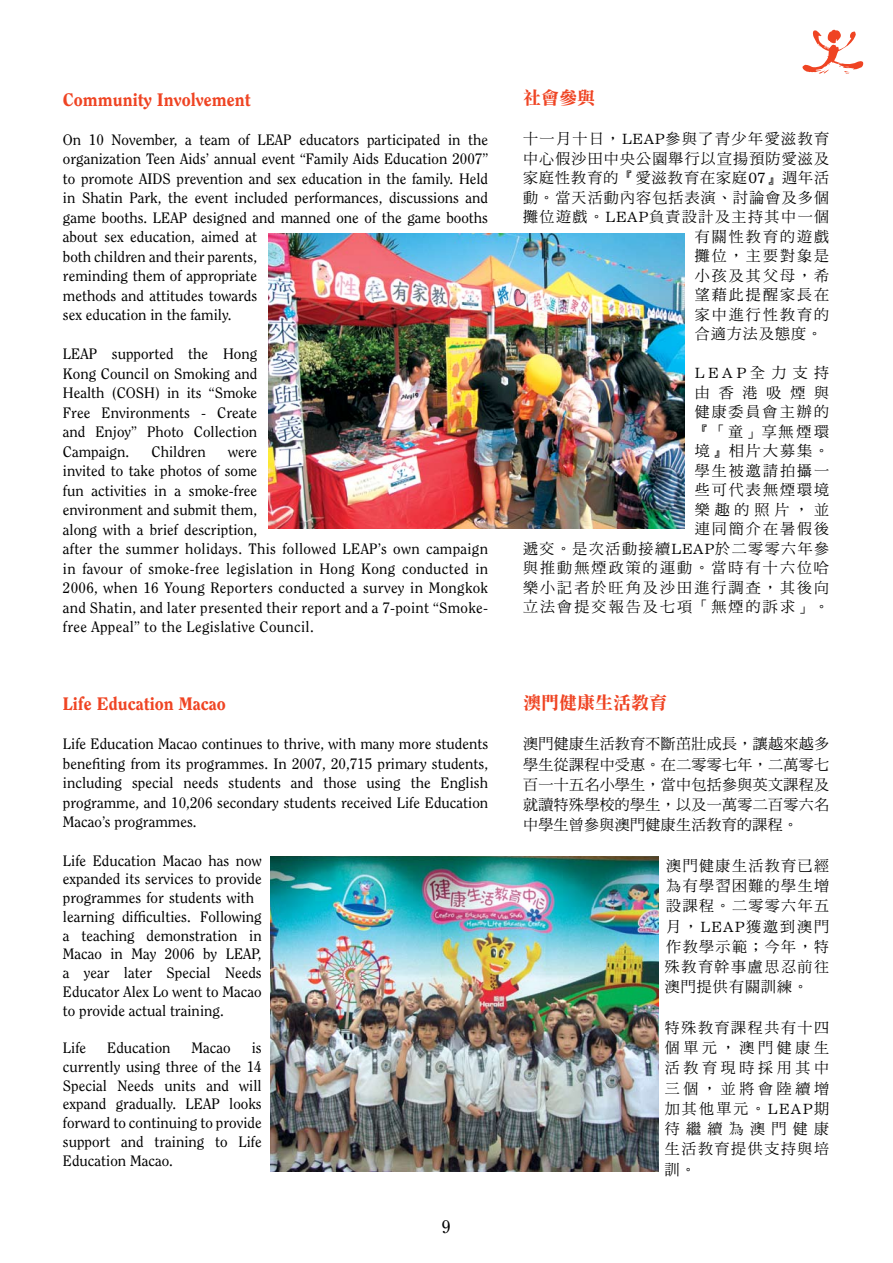
<style>
.page{position:relative;width:893px;height:1263px;background:#fff}
.page>*{position:absolute;margin:0;border:0;box-sizing:border-box;transform-origin:0 0}
.t1{font:800 18px "Clearface";color:#ef4423}
.t2{font:18px "DF Li Song Std W7";color:#ef4423}
.t3{font:15px/19.5px "Clearface";color:#000;text-align:justify}
.t4{font:15px/19.5px "Clearface";letter-spacing:.02em;color:#000}
.t5{font:15px/20.2px "DF Ming Std W5";letter-spacing:.105em;color:#000;text-align:justify}
.t6{font:15px/19.5px "DF Ming Std W5";letter-spacing:.14em;color:#000;text-align:right}
.t7{font:15px "DF Ming Std W5";letter-spacing:.08em;color:#000}
.t8{font:15px "DF Ming Std W5";letter-spacing:.135em;color:#000}
.t9{font:15px "DF Ming Std W5";letter-spacing:.075em;color:#000}
.t10{font:15px "DF Ming Std W5";letter-spacing:.07em;color:#000}
.t11{font:15px "DF Li Song Std W5";color:#000}
.s1{font-family:"DF Li Song Std W5"}
.s2{font-family:"DF Ming Std W5"}
</style>
<div class="page">
<svg style="left:802px;top:30px;width:61px;height:44px"></svg>
<img style="left:269px;top:234px;width:416px;height:295px">
<img style="left:271px;top:856px;width:388px;height:315px">
<p class="t1" style="left:63px;top:89px;width:189px">Community Involvement</p>
<p class="t3" style="left:63px;top:130px;width:427px;text-align:left">On 10 November, a team of LEAP educators participated in the organization Teen Aids’ annual event “Family Aids Education 2007” to promote AIDS prevention and sex education in the family. Held in Shatin Park, the event included performances, discussions and game booths. LEAP designed and manned one of the game booths about sex education, aimed at<br>both children and their parents,<br>reminding them of appropriate<br>methods and attitudes towards<br>sex education in the family.</p>
<p class="t3" style="left:63px;top:344px;width:196px">LEAP supported the Hong Kong Council on Smoking and Health (COSH) in its “Smoke Free Environments - Create and Enjoy” Photo Collection Campaign.</p>
<p class="t3" style="left:152px;top:442px;width:56px">Children</p>
<p class="t4" style="left:63px;top:442px;width:427px;text-indent:165px">were<br>invited to take photos of some<br>fun activities in a smoke-free<br>environment and submit them,<br>along with a brief description,<br>after the summer holidays. This followed LEAP’s own campaign in favour of smoke-free legislation in Hong Kong conducted in 2006, when 16 Young Reporters conducted a survey in Mongkok and Shatin, and later presented their report and a 7-point “Smoke&shy;free Appeal” to the Legislative Council.</p>
<p class="t1" style="left:63px;top:693px;width:164px">Life Education Macao</p>
<p class="t3" style="left:63px;top:734px;width:427px">Life Education Macao continues to thrive, with many more students benefiting from its programmes. In 2007, 20,715 primary students, including special needs students and those using the English programme, and 10,206 secondary students received Life Education Macao’s programmes.</p>
<p class="t3" style="left:63px;top:851px;width:200px;line-height:18.8px;text-align:left">Life Education Macao has now expanded its services to provide programmes for students with learning difficulties. Following a teaching demonstration in<br>Macao in May 2006 by LEAP, a year later Special Needs<br>Educator Alex Lo went to Macao to provide actual training.</p>
<p class="t3" style="left:63px;top:1038px;width:25px">Life</p>
<p class="t3" style="left:107px;top:1038px;width:65px">Education</p>
<p class="t3" style="left:192px;top:1038px;width:41px">Macao</p>
<p class="t3" style="left:63px;top:1038px;width:200px;line-height:18.9px;text-indent:189px">is currently using three of the 14<br>Special Needs units and will expand gradually. LEAP looks forward to continuing to provide support and training to Life Education Macao.</p>
<p class="t2" style="left:523px;top:88px;width:73px">社會參與</p>
<p class="t5" style="left:523px;top:128px;width:308px">十一月十日，<span class="s1">LEAP</span>參與了青少年愛滋教育</p>
<p class="t7" style="left:523px;top:150px;width:308px">中心假沙田中央公園舉行以宣揚預防愛滋及</p>
<p class="t9" style="left:523px;top:169px;width:308px">家庭性教育的『愛滋教育在家庭<span class="s1">07</span>』週年活</p>
<p class="t7" style="left:523px;top:189px;width:308px">動。當天活動內容包括表演、討論會及多個</p>
<p class="t5" style="left:523px;top:206px;width:308px">攤位遊戲。<span class="s1">LEAP</span>負責設計及主持其中一個</p>
<p class="t8" style="left:695px;top:228px;width:136px">有關性教育的遊戲</p>
<p class="t5" style="left:695px;top:245px;width:136px">攤位，主要對象是</p>
<p class="t5" style="left:695px;top:265px;width:136px">小孩及其父母，希</p>
<p class="t8" style="left:695px;top:286px;width:136px">望藉此提醒家長在</p>
<p class="t8" style="left:695px;top:306px;width:136px">家中進行性教育的</p>
<p class="t10" style="left:695px;top:325px;width:129px">合適方法及態度。</p>
<p class="t11" style="left:695px;top:364px;width:136px">LEAP<span class="s2">全力支持</span></p>
<p class="t6" style="left:523px;top:382px;width:308px">由香港吸煙與<br>健康委員會主辦的<br>『「童」享無煙環<br>境』相片大募集。<br>學生被邀請拍攝一<br>些可代表無煙環境<br>樂趣的照片，並<br>連同簡介在暑假後<br>遞交。是次活動接續<span class="s1">LEAP</span>於二零零六年參與推動無煙政策的運動。當時有十六位哈樂小記者於旺角及沙田進行調查，其後向立法會提交報告及七項「無煙的訴求」。</p>
<p class="t2" style="left:523px;top:693px;width:145px">澳門健康生活教育</p>
<p class="t5" style="left:523px;top:733px;width:308px">澳門健康生活教育不斷茁壯成長，讓越來越多學生從課程中受惠。在二零零七年，二萬零七百一十五名小學生，當中包括參與英文課程及就讀特殊學校的學生，以及一萬零二百零六名中學生曾參與澳門健康生活教育的課程。</p>
<p class="t5" style="left:665px;top:855px;width:166px">澳門健康生活教育已經為有學習困難的學生增設課程。二零零六年五月，<span class="s1">LEAP</span>獲邀到澳門作教學示範；今年，特殊教育幹事盧思忍前往澳門提供有關訓練。</p>
<p class="t5" style="left:665px;top:1017px;width:166px">特殊教育課程共有十四個單元，澳門健康生活教育現時採用其中三個，並將會陸續增加其他單元。<span class="s1">LEAP</span>期待繼續為澳門健康生活教育提供支持與培訓。</p>
</div>
